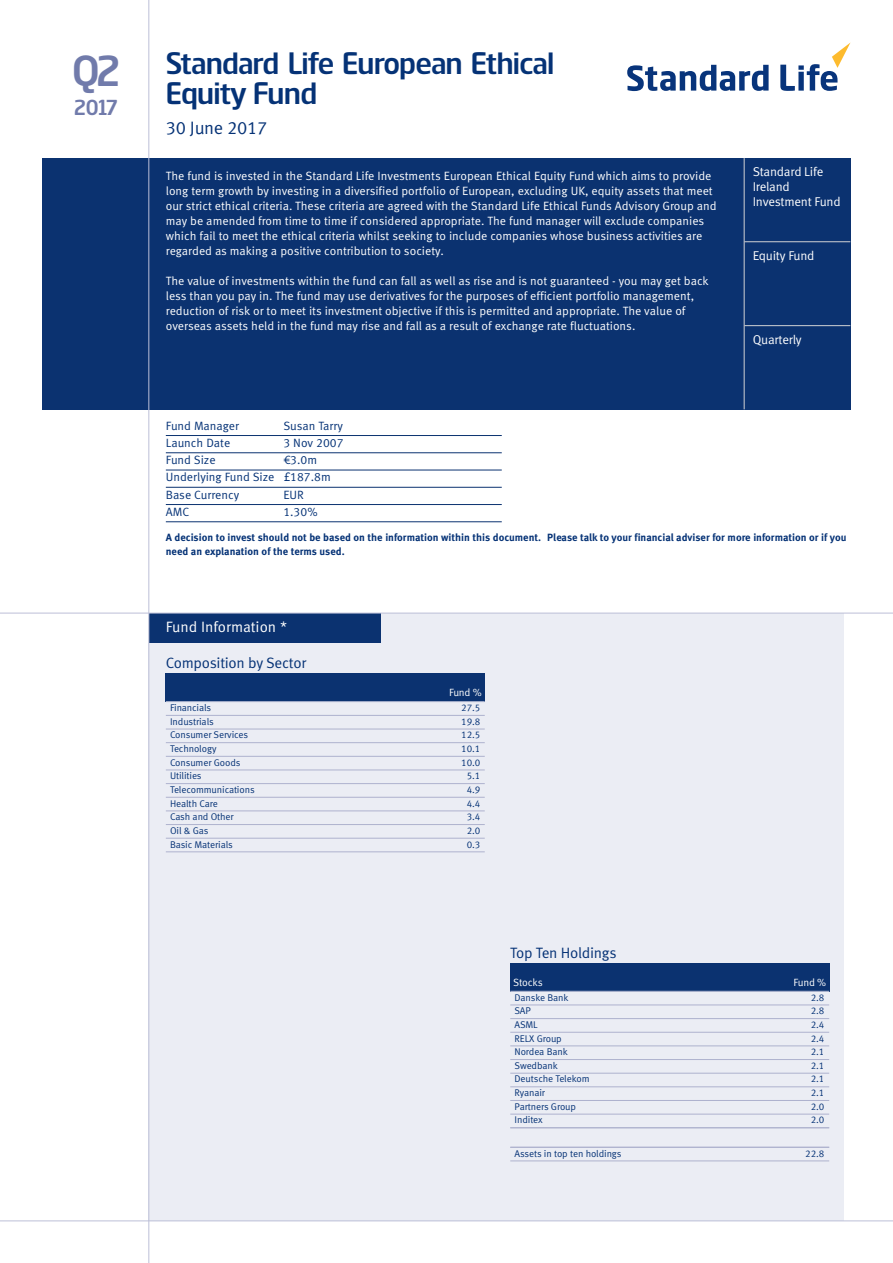
<style>
.page{position:relative;width:893px;height:1263px;background:#fff}
.page>*{position:absolute;margin:0;border:0;box-sizing:border-box;transform-origin:0 0}
.t1{font:42px "Standard Life";color:#717bab}
.t2{font:30px/30px "Standard Life";letter-spacing:-.02em;color:#053276}
.t3{font:21px "Standard Life";color:#717bab}
.t4{font:18px "Meta Standard Life Pro TF Norm";letter-spacing:-.015em;color:#053276}
.t5{font:15px "Meta Standard Life Pro TF Norm";letter-spacing:-.015em;color:#053276}
.t6{font:15px "Meta Standard Life Pro TF Norm";color:#fff}
.t7{font:12.75px/15px "Meta Standard Life Pro TF Norm";letter-spacing:-.015em;color:#fff}
.t8{font:12px/15px "Meta Standard Life Pro TF Norm";color:#fff}
.t9{font:12px/17.2px "Meta Standard Life Pro TF Norm";color:#053276}
.t10{font:700 10.5px/13.5px "Meta Standard Life Pro TF";color:#053276}
.t11{font:10.5px "Meta Standard Life Pro TF Norm";letter-spacing:-.02em;color:#fff}
.t12{font:9.75px "Meta Standard Life Pro TF Norm";letter-spacing:-.01em;color:#053276}
</style>
<div class="page">
<div style="left:149px;top:613px;width:695px;height:608px;background:#ebedf4"></div>
<div style="left:149px;top:613px;width:232px;height:30px;background:#0b3270"></div>
<div style="left:744px;top:242px;width:106px;height:83px;background:#0b3270"></div>
<div style="left:744px;top:158px;width:106px;height:84px;background:#0b3270"></div>
<div style="left:43px;top:158px;width:701px;height:251px;background:#0b3270"></div>
<div style="left:744px;top:326px;width:106px;height:83px;background:#0b3270"></div>
<hr style="left:744px;top:241px;width:106px;height:1px;background:#d1d2d4">
<hr style="left:744px;top:325px;width:106px;height:1px;background:#d1d2d4">
<hr style="left:744px;top:158px;width:1px;height:251px;background:#d1d2d4">
<hr style="left:166px;top:435px;width:336px;height:1px;background:#0b3270">
<hr style="left:166px;top:452px;width:336px;height:1px;background:#0b3270">
<hr style="left:166px;top:470px;width:336px;height:1px;background:#0b3270">
<hr style="left:166px;top:487px;width:336px;height:1px;background:#0b3270">
<hr style="left:166px;top:504px;width:336px;height:1px;background:#0b3270">
<hr style="left:166px;top:521px;width:336px;height:1px;background:#0b3270">
<svg style="left:627px;top:65px;width:142px;height:26px"></svg>
<svg style="left:780px;top:43px;width:70px;height:48px"></svg>
<hr style="left:0;top:1220px;width:893px;height:1px;background:#bcbfd7">
<hr style="left:0;top:613px;width:893px;height:1px;background:#bcbfd7">
<hr style="left:148px;top:0;width:1px;height:1263px;background:#bcbfd7">
<div style="left:166px;top:673px;width:239px;height:29px;background:#0b3270"></div>
<div style="left:405px;top:673px;width:80px;height:29px;background:#0b3270"></div>
<hr style="left:166px;top:701px;width:319px;height:1px;background:#cbcde0">
<hr style="left:166px;top:715px;width:319px;height:1px;background:#aeb2ce">
<hr style="left:166px;top:729px;width:319px;height:1px;background:#aeb2ce">
<hr style="left:166px;top:742px;width:319px;height:1px;background:#aeb2ce">
<hr style="left:166px;top:756px;width:319px;height:1px;background:#aeb2ce">
<hr style="left:166px;top:770px;width:319px;height:1px;background:#aeb2ce">
<hr style="left:166px;top:783px;width:319px;height:1px;background:#aeb2ce">
<hr style="left:166px;top:797px;width:319px;height:1px;background:#aeb2ce">
<hr style="left:166px;top:811px;width:319px;height:1px;background:#aeb2ce">
<hr style="left:166px;top:824px;width:319px;height:1px;background:#aeb2ce">
<hr style="left:166px;top:838px;width:319px;height:1px;background:#aeb2ce">
<hr style="left:166px;top:851px;width:319px;height:1px;background:#aeb2ce">
<div style="left:510px;top:963px;width:254px;height:28px;background:#0b3270"></div>
<div style="left:764px;top:963px;width:65px;height:28px;background:#0b3270"></div>
<hr style="left:510px;top:991px;width:319px;height:1px;background:#cbcde0">
<hr style="left:510px;top:1005px;width:319px;height:1px;background:#aeb2ce">
<hr style="left:510px;top:1018px;width:319px;height:1px;background:#aeb2ce">
<hr style="left:510px;top:1032px;width:319px;height:1px;background:#aeb2ce">
<hr style="left:510px;top:1046px;width:319px;height:1px;background:#aeb2ce">
<hr style="left:510px;top:1059px;width:319px;height:1px;background:#aeb2ce">
<hr style="left:510px;top:1073px;width:319px;height:1px;background:#aeb2ce">
<hr style="left:510px;top:1086px;width:319px;height:1px;background:#aeb2ce">
<hr style="left:510px;top:1100px;width:319px;height:1px;background:#aeb2ce">
<hr style="left:510px;top:1114px;width:319px;height:1px;background:#aeb2ce">
<hr style="left:510px;top:1127px;width:319px;height:1px;background:#aeb2ce">
<hr style="left:510px;top:1147px;width:319px;height:1px;background:#aeb2ce">
<hr style="left:510px;top:1161px;width:319px;height:1px;background:#aeb2ce">
<h1 class="t1" style="left:72px;top:56px;width:49px">Q2</h1>
<h3 class="t3" style="left:74px;top:100px;width:45px">2017</h3>
<h2 class="t2" style="left:166px;top:51px;width:390px">Standard Life European Ethical<br>Equity Fund</h2>
<h3 class="t4" style="left:166px;top:121px;width:103px">30 June 2017</h3>
<p class="t8" style="left:166px;top:169px;width:552px">The fund is invested in the Standard Life Investments European Ethical Equity Fund which aims to provide long term growth by investing in a diversified portfolio of European, excluding UK, equity assets that meet our strict ethical criteria. These criteria are agreed with the Standard Life Ethical Funds Advisory Group and may be amended from time to time if considered appropriate. The fund manager will exclude companies which fail to meet the ethical criteria whilst seeking to include companies whose business activities are regarded as making a positive contribution to society.</p>
<p class="t8" style="left:166px;top:274px;width:544px">The value of investments within the fund can fall as well as rise and is not guaranteed - you may get back less than you pay in. The fund may use derivatives for the purposes of efficient portfolio management, reduction of risk or to meet its investment objective if this is permitted and appropriate. The value of overseas assets held in the fund may rise and fall as a result of exchange rate fluctuations.</p>
<p class="t9" style="left:166px;top:418px;width:75px">Fund Manager</p>
<p class="t9" style="left:283px;top:418px;width:61px">Susan Tarry</p>
<p class="t9" style="left:166px;top:435px;width:66px">Launch Date</p>
<p class="t9" style="left:283px;top:435px;width:62px">3 Nov 2007</p>
<p class="t9" style="left:166px;top:452px;width:51px">Fund Size</p>
<p class="t9" style="left:166px;top:452px;width:166px;text-indent:118px">€3.0m<br>Underlying Fund Size £187.8m<br>Base Currency</p>
<p class="t9" style="left:283px;top:487px;width:22px">EUR</p>
<p class="t9" style="left:166px;top:504px;width:25px">AMC</p>
<p class="t9" style="left:283px;top:504px;width:36px">1.30%</p>
<p class="t7" style="left:753px;top:165px;width:90px">Standard Life<br>Ireland<br>Investment Fund</p>
<p class="t7" style="left:753px;top:249px;width:63px">Equity Fund</p>
<p class="t7" style="left:753px;top:333px;width:51px">Quarterly</p>
<p class="t10" style="left:166px;top:531px;width:682px">A decision to invest should not be based on the information within this document. Please talk to your financial adviser for more information or if you need an explanation of the terms used.</p>
<p class="t6" style="left:166px;top:621px;width:123px">Fund Information *</p>
<p class="t5" style="left:166px;top:657px;width:142px">Composition by Sector</p>
<p class="t11" style="left:449px;top:688px;width:34px">Fund %</p>
<p class="t12" style="left:170px;top:704px;width:43px">Financials</p>
<p class="t12" style="left:461px;top:704px;width:21px">27.5</p>
<p class="t12" style="left:170px;top:718px;width:45px">Industrials</p>
<p class="t12" style="left:461px;top:718px;width:21px">19.8</p>
<p class="t12" style="left:170px;top:731px;width:80px">Consumer Services</p>
<p class="t12" style="left:461px;top:731px;width:21px">12.5</p>
<p class="t12" style="left:170px;top:745px;width:48px">Technology</p>
<p class="t12" style="left:461px;top:745px;width:21px">10.1</p>
<p class="t12" style="left:170px;top:758px;width:72px">Consumer Goods</p>
<p class="t12" style="left:461px;top:758px;width:21px">10.0</p>
<p class="t12" style="left:170px;top:772px;width:33px">Utilities</p>
<p class="t12" style="left:467px;top:772px;width:15px">5.1</p>
<p class="t12" style="left:170px;top:786px;width:86px">Telecommunications</p>
<p class="t12" style="left:467px;top:786px;width:15px">4.9</p>
<p class="t12" style="left:170px;top:799px;width:49px">Health Care</p>
<p class="t12" style="left:467px;top:799px;width:15px">4.4</p>
<p class="t12" style="left:170px;top:813px;width:65px">Cash and Other</p>
<p class="t12" style="left:467px;top:813px;width:15px">3.4</p>
<p class="t12" style="left:170px;top:827px;width:40px">Oil &amp; Gas</p>
<p class="t12" style="left:467px;top:827px;width:15px">2.0</p>
<p class="t12" style="left:170px;top:840px;width:64px">Basic Materials</p>
<p class="t12" style="left:467px;top:840px;width:15px">0.3</p>
<p class="t5" style="left:510px;top:947px;width:108px">Top Ten Holdings</p>
<p class="t11" style="left:513px;top:978px;width:31px">Stocks</p>
<p class="t11" style="left:793px;top:978px;width:34px">Fund %</p>
<p class="t12" style="left:514px;top:993px;width:55px">Danske Bank</p>
<p class="t12" style="left:811px;top:993px;width:15px">2.8</p>
<p class="t12" style="left:514px;top:1007px;width:18px">SAP</p>
<p class="t12" style="left:811px;top:1007px;width:15px">2.8</p>
<p class="t12" style="left:514px;top:1021px;width:25px">ASML</p>
<p class="t12" style="left:811px;top:1021px;width:15px">2.4</p>
<p class="t12" style="left:514px;top:1034px;width:49px">RELX Group</p>
<p class="t12" style="left:811px;top:1034px;width:15px">2.4</p>
<p class="t12" style="left:514px;top:1048px;width:55px">Nordea Bank</p>
<p class="t12" style="left:811px;top:1048px;width:15px">2.1</p>
<p class="t12" style="left:514px;top:1062px;width:45px">Swedbank</p>
<p class="t12" style="left:811px;top:1062px;width:15px">2.1</p>
<p class="t12" style="left:514px;top:1075px;width:77px">Deutsche Telekom</p>
<p class="t12" style="left:811px;top:1075px;width:15px">2.1</p>
<p class="t12" style="left:514px;top:1089px;width:32px">Ryanair</p>
<p class="t12" style="left:811px;top:1089px;width:15px">2.1</p>
<p class="t12" style="left:514px;top:1103px;width:63px">Partners Group</p>
<p class="t12" style="left:811px;top:1103px;width:15px">2.0</p>
<p class="t12" style="left:514px;top:1116px;width:30px">Inditex</p>
<p class="t12" style="left:811px;top:1116px;width:15px">2.0</p>
<p class="t12" style="left:514px;top:1149px;width:108px">Assets in top ten holdings</p>
<p class="t12" style="left:805px;top:1149px;width:21px">22.8</p>
</div>
